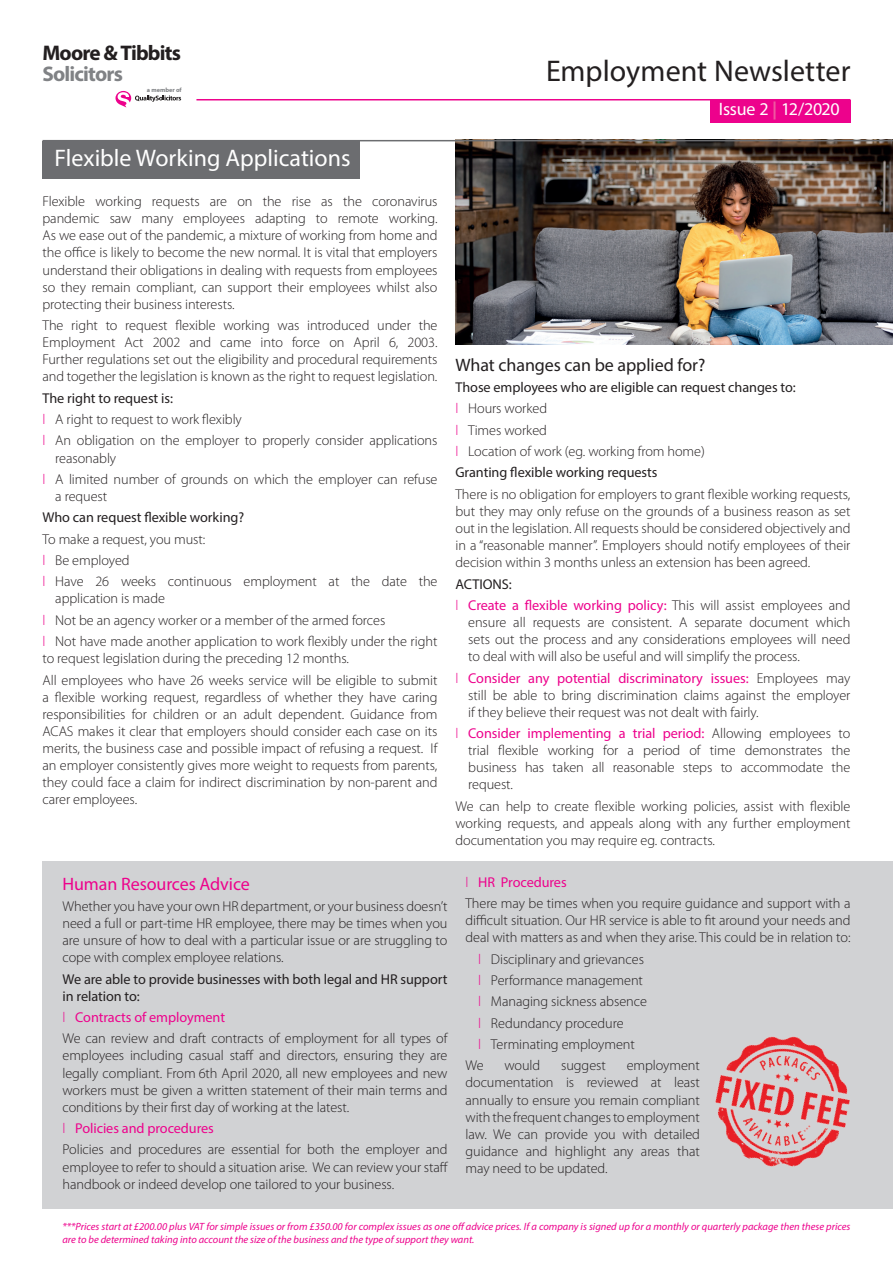
<style>
.page{position:relative;width:893px;height:1263px;background:#fff}
.page>*{position:absolute;margin:0;border:0;box-sizing:border-box;transform-origin:0 0}
.t1{font:30px "Myriad Pro";color:#231f20}
.t2{font:24px "Myriad Pro";color:#fff}
.t3{font:700 21.15px "Myriad Pro";letter-spacing:-.04em;color:#231f20}
.t4{font:700 21.15px "Myriad Pro";letter-spacing:-.04em;color:#808285}
.t5{font:18px "Myriad Pro";letter-spacing:-.005em;color:#231f20}
.t6{font:18px "Myriad Pro";letter-spacing:-.005em;color:#ed028c}
.t7{font:18px "Myriad Pro";letter-spacing:-.015em;color:#fff}
.t8{font:300 14.25px/17.1px "Myriad Pro";letter-spacing:-.005em;color:#231f20;text-align:justify}
.t9{font:14.25px/21.3px "Myriad Pro";letter-spacing:-.005em;color:#231f20}
.t10{font:14.25px/21.3px "Myriad Pro";letter-spacing:-.005em;color:#ed028c}
.t11{font:italic 10.5px/12.6px "Myriad Pro";color:#ed028c}
.t12{font:700 6.3px "Myriad Pro";color:#808285}
.s1{font-weight:400}
.s2{color:#ed028c}
.s3{font-weight:700;color:#ef59a1}
.s4{font-weight:300;color:#ed028c}
.s5{font-weight:300}
.s6{color:#231f20}
.s7{font-weight:300;color:#231f20}
.s8{font-weight:400;color:#ed028c}
</style>
<div class="page">
<img style="left:455px;top:141px;width:438px;height:203px">
<svg style="left:115px;top:91px;width:66px;height:16px"></svg>
<hr style="left:196px;top:99px;width:654px;height:1px;background:#ed028c">
<div style="left:710px;top:100px;width:140px;height:23px;background:#ed028c"></div>
<div style="left:43px;top:141px;width:317px;height:38px;background:#6c6d70"></div>
<hr style="left:43px;top:140px;width:850px;height:1px;background:#6c6d70">
<div style="left:43px;top:861px;width:850px;height:347px;background:#d1d2d4"></div>
<img style="left:715px;top:1036px;width:135px;height:131px">
<h3 class="t3" style="left:43px;top:39px;width:140px">Moore &amp; Tibbits</h3>
<h3 class="t4" style="left:43px;top:60px;width:82px">Solicitors</h3>
<p class="t12" style="left:147px;top:86px;width:36px">a member of</p>
<h2 class="t2" style="left:55px;top:143px;width:297px">Flexible Working Applications</h2>
<p class="t8" style="left:43px;top:193px;width:396px">Flexible working requests are on the rise as the coronavirus pandemic saw many employees adapting to remote working.<br>As we ease out of the pandemic, a mixture of working from home and the office is likely to become the new normal. It is vital that employers understand their obligations in dealing with requests from employees so they remain compliant, can support their employees whilst also protecting their business interests.</p>
<p class="t8" style="left:43px;top:317px;width:396px">The right to request flexible working was introduced under the Employment Act 2002 and came into force on April 6, 2003.<br>Further regulations set out the eligibility and procedural requirements and together the legislation is known as the right to request legislation.</p>
<p class="t8" style="left:43px;top:387px;width:396px;line-height:21.3px;text-align:left"><span class="s1">The right to request is:<br></span><span class="s2">l</span> A right to request to work flexibly<br><span class="s2">l</span> An obligation on the employer to properly consider applications</p>
<p class="t8" style="left:43px;top:447px;width:396px;line-height:21.3px;text-indent:13px">reasonably<br><span class="s2">l</span> A limited number of grounds on which the employer can refuse</p>
<p class="t8" style="left:55px;top:488px;width:53px">a request</p>
<p class="t9" style="left:43px;top:507px;width:203px">Who can request flexible working?</p>
<p class="t8" style="left:43px;top:528px;width:396px;line-height:21.3px;text-align:left">To make a request, you must:<br><span class="s2">l</span> Be employed<br><span class="s2">l</span> Have 26 weeks continuous employment at the date the</p>
<p class="t8" style="left:43px;top:588px;width:396px;line-height:21.3px;text-align:left;text-indent:13px">application is made<br><span class="s2">l</span> Not be an agency worker or a member of the armed forces<br><span class="s2">l</span> Not have made another application to work flexibly under the right</p>
<p class="t8" style="left:43px;top:648px;width:396px;line-height:21.3px">to request legislation during the preceding 12 months.<br>All employees who have 26 weeks service will be eligible to submit</p>
<p class="t8" style="left:43px;top:689px;width:396px">a flexible working request, regardless of whether they have caring responsibilities for children or an adult dependent. Guidance from ACAS makes it clear that employers should consider each case on its merits, the business case and possible impact of refusing a request. If an employer consistently gives more weight to requests from parents, they could face a claim for indirect discrimination by non-parent and carer employees.</p>
<h1 class="t1" style="left:546px;top:52px;width:306px">Employment Newsletter</h1>
<p class="t7" style="left:719px;top:98px;width:122px">Issue 2 <span class="s3">|</span> 12/2020</p>
<p class="t5" style="left:455px;top:354px;width:251px">What changes can be applied for?</p>
<p class="t9" style="left:455px;top:376px;width:342px">Those employees who are eligible can request changes to: <span class="s4">l</span> <span class="s5">Hours worked<br></span><span class="s4">l</span> <span class="s5">Times worked<br></span><span class="s4">l</span> <span class="s5">Location of work (eg. working from home)<br></span>Granting flexible working requests</p>
<p class="t8" style="left:455px;top:486px;width:397px">There is no obligation for employers to grant flexible working requests, but they may only refuse on the grounds of a business reason as set out in the legislation. All requests should be considered objectively and in a “reasonable manner”. Employers should notify employees of their decision within 3 months unless an extension has been agreed.</p>
<p class="t10" style="left:455px;top:573px;width:396px"><span class="s6">ACTIONS:<br></span><span class="s5">l</span> Create a flexible working policy: <span class="s7">This will assist employees and</span></p>
<p class="t8" style="left:468px;top:614px;width:384px">ensure all requests are consistent. A separate document which sets out the process and any considerations employees will need to deal with will also be useful and will simplify the process.</p>
<p class="t8" style="left:468px;top:669px;width:384px;text-indent:-13px"><span class="s2">l</span> <span class="s8">Consider any potential discriminatory issues:</span> Employees may still be able to bring discrimination claims against the employer if they believe their request was not dealt with fairly.</p>
<p class="t8" style="left:468px;top:725px;width:384px;text-indent:-13px"><span class="s2">l</span> <span class="s8">Consider implementing a trial period:</span> Allowing employees to trial flexible working for a period of time demonstrates the business has taken all reasonable steps to accommodate the request.</p>
<p class="t8" style="left:455px;top:798px;width:396px">We can help to create flexible working policies, assist with flexible working requests, and appeals along with any further employment documentation you may require eg. contracts.</p>
<p class="t6" style="left:62px;top:872px;width:189px">Human Resources Advice</p>
<p class="t8" style="left:62px;top:898px;width:386px">Whether you have your own HR department, or your business doesn’t need a full or part-time HR employee, there may be times when you are unsure of how to deal with a particular issue or are struggling to cope with complex employee relations.</p>
<p class="t9" style="left:62px;top:970px;width:386px;line-height:17.1px">We are able to provide businesses with both legal and HR support in relation to:</p>
<p class="t8" style="left:62px;top:1007px;width:386px;line-height:21.3px"><span class="s2">l</span> <span class="s8">Contracts of employment<br></span>We can review and draft contracts of employment for all types of</p>
<p class="t8" style="left:62px;top:1047px;width:386px">employees including casual staff and directors, ensuring they are legally compliant. From 6th April 2020, all new employees and new workers must be given a written statement of their main terms and conditions by their first day of working at the latest.</p>
<p class="t8" style="left:62px;top:1118px;width:386px;line-height:21.3px"><span class="s2">l</span> <span class="s8">Policies and procedures<br></span>Policies and procedures are essential for both the employer and</p>
<p class="t8" style="left:62px;top:1158px;width:387px">employee to refer to should a situation arise. We can review your staff handbook or indeed develop one tailored to your business.</p>
<p class="t8" style="left:465px;top:871px;width:387px;line-height:21.3px"><span class="s2">l</span> <span class="s8">HR Procedures<br></span>There may be times when you require guidance and support with a</p>
<p class="t8" style="left:465px;top:912px;width:387px">difficult situation. Our HR service is able to fit around your needs and deal with matters as and when they arise. This could be in relation to:</p>
<p class="t8" style="left:478px;top:950px;width:167px"><span class="s2">l</span> Disciplinary and grievances</p>
<p class="t8" style="left:478px;top:972px;width:166px"><span class="s2">l</span> Performance management</p>
<p class="t8" style="left:478px;top:993px;width:170px"><span class="s2">l</span> Managing sickness absence</p>
<p class="t8" style="left:478px;top:1014px;width:147px"><span class="s2">l</span> Redundancy procedure</p>
<p class="t8" style="left:478px;top:1036px;width:158px"><span class="s2">l</span> Terminating employment</p>
<p class="t8" style="left:465px;top:1057px;width:20px">We</p>
<p class="t8" style="left:504px;top:1057px;width:37px">would</p>
<p class="t8" style="left:561px;top:1057px;width:46px">suggest</p>
<p class="t8" style="left:465px;top:1057px;width:236px;text-indent:161px">employment documentation is reviewed at least annually to ensure you remain compliant with the frequent changes to employment law. We can provide you with detailed guidance and highlight any areas that may need to be updated.</p>
<p class="t11" style="left:62px;top:1220px;width:789px">***Prices start at £200.00 plus VAT for simple issues or from £350.00 for complex issues as one off advice prices. If a company is signed up for a monthly or quarterly package then these prices are to be determined taking into account the size of the business and the type of support they want.</p>
</div>
